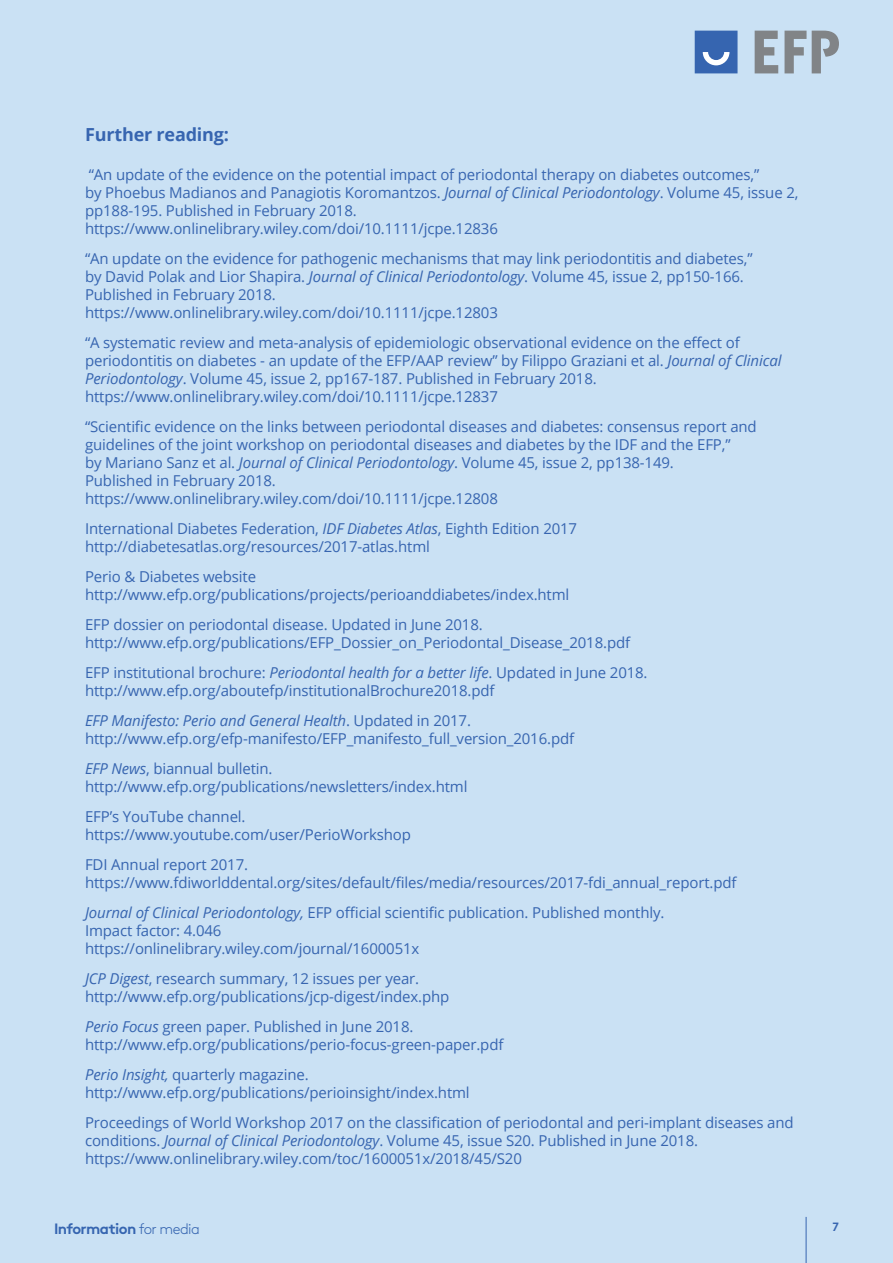
<style>
.page{position:relative;width:893px;height:1263px;background:#cae1f4}
.page>*{position:absolute;margin:0;border:0;box-sizing:border-box;transform-origin:0 0}
.t1{font:700 18px "Open Sans";letter-spacing:-.01em;color:#3765b0}
.t2{font:15px/18px "Open Sans";letter-spacing:-.01em;color:#3765b0}
.t3{font:700 15px "Brown";letter-spacing:-.04em;color:#3665b0}
.t4{font:700 12px "Brown";color:#3765b0}
.s1{font-style:italic}
.s2{font-weight:300}
</style>
<div class="page">
<hr style="left:806px;top:1217px;width:1px;height:46px;background:#3765b0">
<svg style="left:695px;top:31px;width:42px;height:42px;background:#4a74b8"></svg>
<svg style="left:755px;top:31px;width:23px;height:42px"></svg>
<svg style="left:784px;top:31px;width:22px;height:42px"></svg>
<svg style="left:812px;top:31px;width:27px;height:42px"></svg>
<p class="t1" style="left:85px;top:122px;width:145px">Further reading:</p>
<p class="t2" style="left:85px;top:165px;width:715px">“An update of the evidence on the potential impact of periodontal therapy on diabetes outcomes,”<br>by Phoebus Madianos and Panagiotis Koromantzos. <span class="s1">Journal of Clinical Periodontology</span>. Volume 45, issue 2, pp188-195. Published in February 2018.<br>https://www.onlinelibrary.wiley.com/doi/10.1111/jcpe.12836</p>
<p class="t2" style="left:85px;top:249px;width:669px">“An update on the evidence for pathogenic mechanisms that may link periodontitis and diabetes,” by David Polak and Lior Shapira. <span class="s1">Journal of Clinical Periodontology</span>. Volume 45, issue 2, pp150-166.<br>Published in February 2018.<br>https://www.onlinelibrary.wiley.com/doi/10.1111/jcpe.12803</p>
<p class="t2" style="left:85px;top:333px;width:698px">“A systematic review and meta-analysis of epidemiologic observational evidence on the effect of periodontitis on diabetes - an update of the EFP/AAP review” by Filippo Graziani et al. <span class="s1">Journal of Clinical Periodontology</span>. Volume 45, issue 2, pp167-187. Published in February 2018. https://www.onlinelibrary.wiley.com/doi/10.1111/jcpe.12837</p>
<p class="t2" style="left:85px;top:417px;width:673px">“Scientific evidence on the links between periodontal diseases and diabetes: consensus report and guidelines of the joint workshop on periodontal diseases and diabetes by the IDF and the EFP,”<br>by Mariano Sanz et al. <span class="s1">Journal of Clinical Periodontology</span>. Volume 45, issue 2, pp138-149.<br>Published in February 2018.<br>https://www.onlinelibrary.wiley.com/doi/10.1111/jcpe.12808</p>
<p class="t2" style="left:85px;top:519px;width:494px">International Diabetes Federation, <span class="s1">IDF Diabetes Atlas</span>, Eighth Edition 2017 http://diabetesatlas.org/resources/2017-atlas.html</p>
<p class="t2" style="left:85px;top:567px;width:486px">Perio &amp; Diabetes website http://www.efp.org/publications/projects/perioanddiabetes/index.html</p>
<p class="t2" style="left:85px;top:615px;width:547px">EFP dossier on periodontal disease. Updated in June 2018. http://www.efp.org/publications/EFP_Dossier_on_Periodontal_Disease_2018.pdf</p>
<p class="t2" style="left:85px;top:663px;width:564px">EFP institutional brochure: <span class="s1">Periodontal health for a better life</span>. Updated in June 2018. http://www.efp.org/aboutefp/institutionalBrochure2018.pdf</p>
<p class="t2" style="left:85px;top:711px;width:491px"><span class="s1">EFP Manifesto: Perio and General Health</span>. Updated in 2017. http://www.efp.org/efp-manifesto/EFP_manifesto_full_version_2016.pdf</p>
<p class="t2" style="left:85px;top:759px;width:384px"><span class="s1">EFP News</span>, biannual bulletin. http://www.efp.org/publications/newsletters/index.html</p>
<p class="t2" style="left:85px;top:807px;width:327px">EFP’s YouTube channel. https://www.youtube.com/user/PerioWorkshop</p>
<p class="t2" style="left:85px;top:855px;width:653px">FDI Annual report 2017. https://www.fdiworlddental.org/sites/default/files/media/resources/2017-fdi_annual_report.pdf</p>
<p class="t2" style="left:85px;top:903px;width:581px"><span class="s1">Journal of Clinical Periodontology,</span> EFP official scientific publication. Published monthly.<br>Impact factor: 4.046<br>https://onlinelibrary.wiley.com/journal/1600051x</p>
<p class="t2" style="left:85px;top:969px;width:366px"><span class="s1">JCP Digest</span>, research summary, 12 issues per year. http://www.efp.org/publications/jcp-digest/index.php</p>
<p class="t2" style="left:85px;top:1017px;width:420px"><span class="s1">Perio Focus</span> green paper. Published in June 2018. http://www.efp.org/publications/perio-focus-green-paper.pdf</p>
<p class="t2" style="left:85px;top:1065px;width:386px"><span class="s1">Perio Insight,</span> quarterly magazine. http://www.efp.org/publications/perioinsight/index.html</p>
<p class="t2" style="left:85px;top:1113px;width:710px">Proceedings of World Workshop 2017 on the classification of periodontal and peri-implant diseases and conditions. <span class="s1">Journal of Clinical Periodontology</span>. Volume 45, issue S20. Published in June 2018. https://www.onlinelibrary.wiley.com/toc/1600051x/2018/45/S20</p>
<p class="t3" style="left:54px;top:1216px;width:147px">Information <span class="s2">for media</span></p>
<p class="t4" style="left:832px;top:1217px;width:8px">7</p>
</div>
